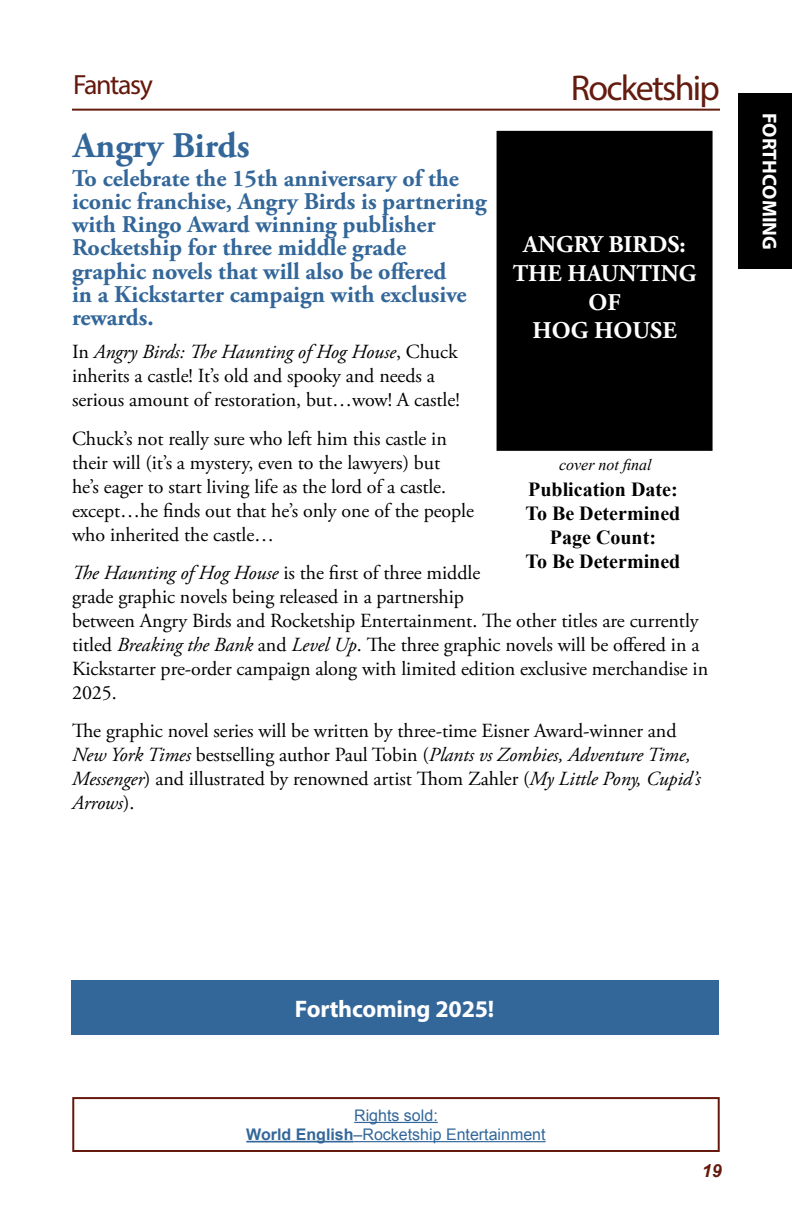
<style>
.page{position:relative;width:792px;height:1224px;background:#fff}
.page>*{position:absolute;margin:0;border:0;box-sizing:border-box;transform-origin:0 0}
.t1{font:700 36px "Adobe Garamond Pro";color:#33679a}
.t2{font:36px "Myriad Pro";letter-spacing:-.05em;color:#641c0f}
.t3{font:27.8px "Myriad Pro";letter-spacing:-.05em;color:#65190c}
.t4{font:700 24px/23px "Adobe Garamond Pro";color:#33679a}
.t5{font:700 24px/28.8px "Adobe Garamond Pro";color:#fff;text-align:center}
.t6{font:700 24px "Myriad Pro";letter-spacing:-.01em;color:#fff}
.t7{font:20px/24px "Adobe Garamond Pro";letter-spacing:-.005em;color:#000}
.t8{font:700 20px/24px "Times New Roman";color:#000;text-align:center}
.t9{font:700 20px "Myriad Pro";color:#fff}
.t10{font:italic 700 18px "Arial";color:#65190c}
.t11{font:16px/19.2px "Arial";color:#33679a;text-align:center}
.t12{font:italic 16px "Times New Roman";color:#000}
.s1{font-style:italic}
.s2{font-weight:700}
</style>
<div class="page">
<div style="left:738px;top:93px;width:54px;height:176px;background:#000"></div>
<div style="left:497px;top:131px;width:215px;height:319px;background:#000"></div>
<div style="left:497px;top:131px;width:216px;height:320px;border:1px solid #000"></div>
<hr style="left:354px;top:1122px;width:84px;height:1px;background:#33679a">
<hr style="left:246px;top:1141px;width:108px;height:1px;background:#33679a">
<hr style="left:354px;top:1141px;width:192px;height:1px;background:#33679a">
<div style="left:72px;top:1097px;width:648px;height:55px;border:2px solid #65190c"></div>
<div style="left:71px;top:980px;width:647px;height:55px;background:#33679a"></div>
<hr style="left:72px;top:109px;width:648px;height:2px;background:#641c0f">
<h2 class="t3" style="left:73px;top:67px;width:81px">Fantasy</h2>
<h1 class="t2" style="left:571px;top:65px;width:151px">Rocketship</h1>
<h1 class="t1" style="left:73px;top:125px;width:178px">Angry Birds</h1>
<p class="t4" style="left:72px;top:168px;width:416px">To celebrate the 15th anniversary of the iconic franchise, Angry Birds is partnering with Ringo Award winning publisher Rocketship for three middle grade<br>graphic novels that will also be offered<br>in a Kickstarter campaign with exclusive rewards.</p>
<p class="t7" style="left:72px;top:341px;width:389px">In <span class="s1">Angry Birds: The Haunting of Hog House</span>, Chuck inherits a castle! It’s old and spooky and needs a serious amount of restoration, but…wow! A castle!</p>
<p class="t7" style="left:72px;top:427px;width:403px">Chuck’s not really sure who left him this castle in their will (it’s a mystery, even to the lawyers) but<br>he’s eager to start living life as the lord of a castle. except…he finds out that he’s only one of the people who inherited the castle…</p>
<p class="t7" style="left:72px;top:561px;width:638px"><span class="s1">The Haunting of Hog House</span> is the first of three middle<br>grade graphic novels being released in a partnership<br>between Angry Birds and Rocketship Entertainment. The other titles are currently titled <span class="s1">Breaking the Bank</span> and <span class="s1">Level Up</span>. The three graphic novels will be offered in a Kickstarter pre-order campaign along with limited edition exclusive merchandise in 2025.</p>
<p class="t7" style="left:72px;top:720px;width:630px">The graphic novel series will be written by three-time Eisner Award-winner and <span class="s1">New York Times</span> bestselling author Paul Tobin (<span class="s1">Plants vs Zombies, Adventure Time, Messenger</span>) and illustrated by renowned artist Thom Zahler (<span class="s1">My Little Pony, Cupid’s Arrows</span>).</p>
<p class="t5" style="left:513px;top:230px;width:185px">ANGRY BIRDS:<br>THE HAUNTING<br>OF<br>HOG HOUSE</p>
<p class="t12" style="left:559px;top:454px;width:94px">cover not final</p>
<p class="t8" style="left:526px;top:477px;width:156px">Publication Date:<br>To Be Determined<br>Page Count:<br>To Be Determined</p>
<p class="t9" style="left:782px;top:113px;width:139px;rotate:90deg">FORTHCOMING</p>
<p class="t6" style="left:295px;top:993px;width:201px">Forthcoming 2025!</p>
<p class="t11" style="left:246px;top:1106px;width:301px">Rights sold:<br><span class="s2">World English</span>–Rocketship Entertainment</p>
<p class="t10" style="left:702px;top:1159px;width:22px">19</p>
</div>
